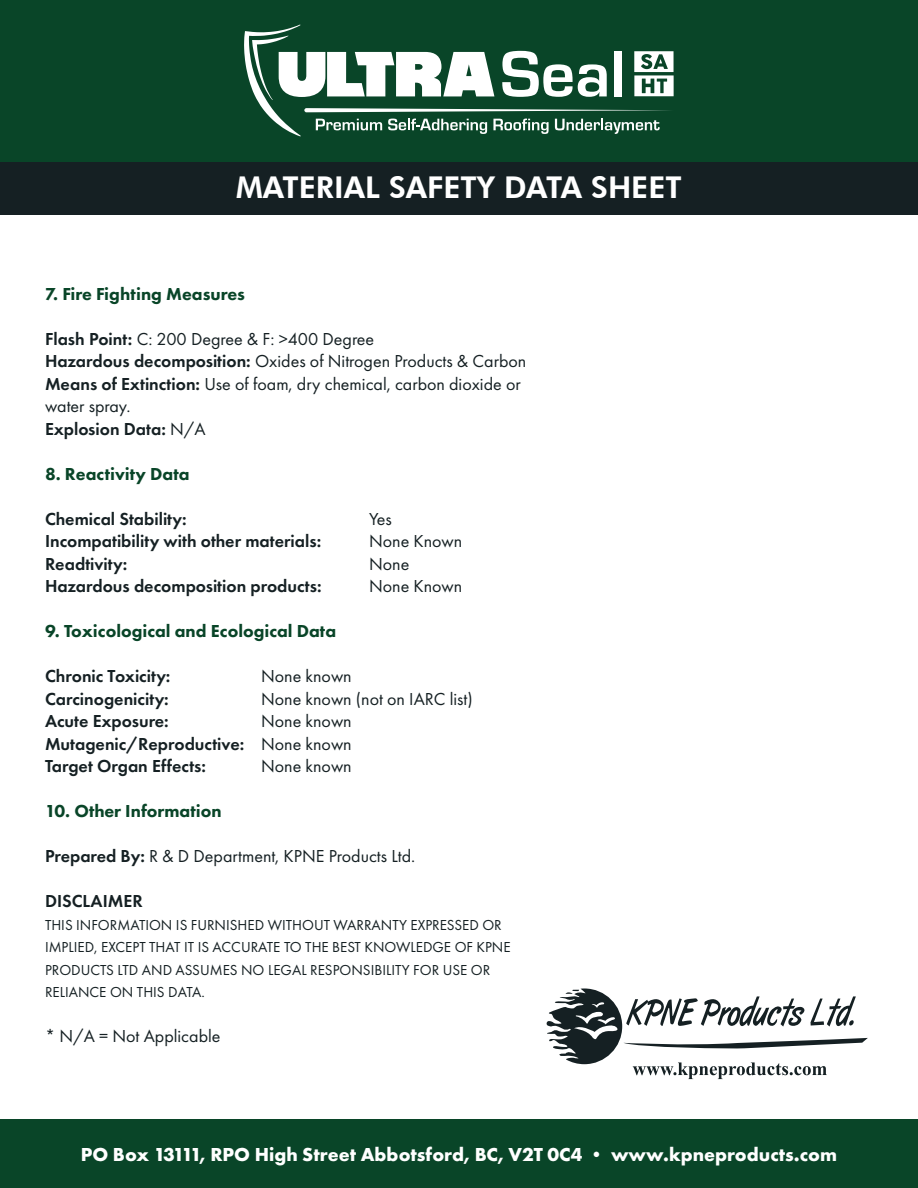
<style>
.page{position:relative;width:918px;height:1188px;background:#fff}
.page>*{position:absolute;margin:0;border:0;box-sizing:border-box;transform-origin:0 0}
.t1{font:800 30px "Futura BT";color:#fff}
.t2{font:700 19.5px "Futura PT";color:#fff}
.t3{font:18px/22.5px "Futura PT";color:#152023}
.t4{font:600 18px/22.5px "Futura PT";color:#152023;text-align:justify}
.t5{font:800 18px "Futura PT";color:#094528}
.t6{font:15px/22.5px "Futura PT";color:#152023}
.s1{font-weight:600}
.s2{font-weight:400}
</style>
<div class="page">
<div style="left:0;top:0;width:918px;height:162px;background:#094528"></div>
<div style="left:0;top:1119px;width:918px;height:69px;background:#094528"></div>
<div style="left:0;top:162px;width:918px;height:52px;background:#152023"></div>
<svg style="left:244px;top:25px;width:430px;height:111px"></svg>
<svg style="left:546px;top:988px;width:322px;height:91px"></svg>
<h1 class="t1" style="left:236px;top:169px;width:447px">MATERIAL SAFETY DATA SHEET</h1>
<p class="t5" style="left:45px;top:282px;width:202px">7. Fire Fighting Measures</p>
<p class="t3" style="left:45px;top:327px;width:483px"><span class="s1">Flash Point:</span> C: 200 Degree &amp; F: &gt;400 Degree<br><span class="s1">Hazardous decomposition:</span> Oxides of Nitrogen Products &amp; Carbon <span class="s1">Means of Extinction:</span> Use of foam, dry chemical, carbon dioxide or water spray.<br><span class="s1">Explosion Data:</span> N/A</p>
<p class="t5" style="left:45px;top:462px;width:146px">8. Reactivity Data</p>
<p class="t4" style="left:45px;top:507px;width:143px">Chemical Stability:</p>
<p class="t3" style="left:369px;top:507px;width:24px">Yes</p>
<p class="t4" style="left:45px;top:530px;width:278px">Incompatibility with other materials:</p>
<p class="t3" style="left:369px;top:530px;width:95px">None Known</p>
<p class="t4" style="left:45px;top:552px;width:84px">Readtivity:</p>
<p class="t3" style="left:369px;top:552px;width:42px">None</p>
<p class="t4" style="left:45px;top:575px;width:278px">Hazardous decomposition products:</p>
<p class="t3" style="left:369px;top:575px;width:95px">None Known</p>
<p class="t5" style="left:45px;top:620px;width:293px">9. Toxicological and Ecological Data</p>
<p class="t4" style="left:45px;top:665px;width:127px">Chronic Toxicity:</p>
<p class="t3" style="left:261px;top:665px;width:92px">None known</p>
<p class="t4" style="left:45px;top:687px;width:125px">Carcinogenicity:</p>
<p class="t3" style="left:261px;top:687px;width:213px">None known (not on IARC list)</p>
<p class="t4" style="left:45px;top:710px;width:125px">Acute Exposure:</p>
<p class="t4" style="left:45px;top:710px;width:308px;text-indent:216px"><span class="s2">None known </span>Mutagenic/Reproductive: <span class="s2">None known </span>Target Organ Effects:</p>
<p class="t3" style="left:261px;top:755px;width:92px">None known</p>
<p class="t5" style="left:45px;top:800px;width:178px">10. Other Information</p>
<p class="t3" style="left:45px;top:845px;width:372px"><span class="s1">Prepared By:</span> R &amp; D Department, KPNE Products Ltd.</p>
<p class="t4" style="left:45px;top:890px;width:99px">DISCLAIMER</p>
<p class="t6" style="left:45px;top:913px;width:467px">THIS INFORMATION IS FURNISHED WITHOUT WARRANTY EXPRESSED OR IMPLIED, EXCEPT THAT IT IS ACCURATE TO THE BEST KNOWLEDGE OF KPNE PRODUCTS LTD AND ASSUMES NO LEGAL RESPONSIBILITY FOR USE OR RELIANCE ON THIS DATA.</p>
<p class="t3" style="left:45px;top:1025px;width:177px">* N/A = Not Applicable</p>
<p class="t2" style="left:81px;top:1142px;width:758px">PO Box 13111, RPO High Street Abbotsford, BC, V2T 0C4 • www.kpneproducts.com</p>
</div>
